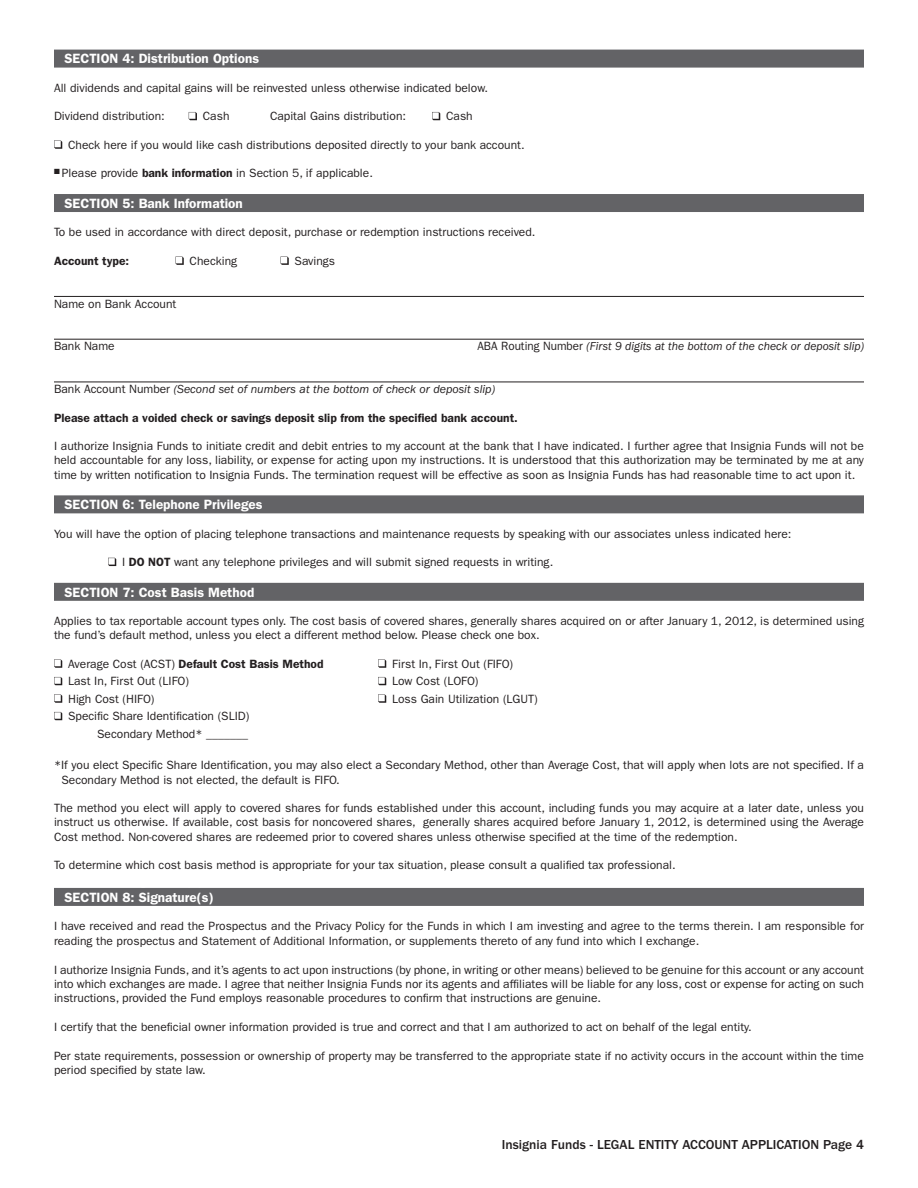
<style>
.page{position:relative;width:918px;height:1188px;background:#fff}
.page>*{position:absolute;margin:0;border:0;box-sizing:border-box;transform-origin:0 0}
.Section_Header{font:600 13.5px "ITC Franklin Gothic Std";color:#fff}
.t1{font:500 13.5px "ITC Franklin Gothic Std";color:#231f20}
.Sub_head{font:12px/14.2px "ITC Franklin Gothic Std";color:#231f20}
.Sub_head-2{font:italic 12px "ITC Franklin Gothic Std";color:#231f20}
.t2{font:600 12px "ITC Franklin Gothic Std";color:#231f20}
.s1{font-weight:600}
.s2{font-style:normal}
.s3{font-weight:400}
</style>
<div class="page">
<div style="left:54px;top:50px;width:810px;height:18px;background:#636366"></div>
<div style="left:54px;top:194px;width:810px;height:18px;background:#636366"></div>
<hr style="left:54px;top:296px;width:810px;height:1px;background:#231f20">
<hr style="left:54px;top:339px;width:810px;height:1px;background:#231f20">
<hr style="left:54px;top:382px;width:810px;height:1px;background:#231f20">
<div style="left:54px;top:495px;width:810px;height:18px;background:#636366"></div>
<div style="left:54px;top:583px;width:810px;height:18px;background:#636366"></div>
<div style="left:54px;top:888px;width:810px;height:18px;background:#636366"></div>
<svg style="left:189px;top:112px;width:8px;height:8px"></svg>
<svg style="left:432px;top:112px;width:8px;height:8px"></svg>
<svg style="left:54px;top:140px;width:8px;height:9px"></svg>
<svg style="left:176px;top:257px;width:8px;height:8px"></svg>
<svg style="left:280px;top:257px;width:9px;height:8px"></svg>
<svg style="left:108px;top:558px;width:8px;height:8px"></svg>
<svg style="left:54px;top:659px;width:8px;height:9px"></svg>
<svg style="left:378px;top:659px;width:8px;height:9px"></svg>
<svg style="left:54px;top:677px;width:8px;height:8px"></svg>
<svg style="left:378px;top:677px;width:8px;height:8px"></svg>
<svg style="left:54px;top:694px;width:8px;height:9px"></svg>
<svg style="left:378px;top:694px;width:8px;height:9px"></svg>
<svg style="left:54px;top:712px;width:8px;height:8px"></svg>
<p class="Section_Header" style="left:64px;top:51px;width:196px">SECTION 4: Distribution Options</p>
<p class="Sub_head" style="left:54px;top:81px;width:436px">All dividends and capital gains will be reinvested unless otherwise indicated below.</p>
<p class="Sub_head" style="left:54px;top:109px;width:112px">Dividend distribution:</p>
<p class="Sub_head" style="left:203px;top:109px;width:28px">Cash</p>
<p class="Sub_head" style="left:270px;top:109px;width:138px">Capital Gains distribution:</p>
<p class="Sub_head" style="left:446px;top:109px;width:28px">Cash</p>
<p class="Sub_head" style="left:68px;top:138px;width:458px">Check here if you would like cash distributions deposited directly to your bank account.</p>
<p class="Sub_head" style="left:54px;top:166px;width:320px">■ Please provide <span class="s1">bank information</span> in Section 5, if applicable.</p>
<p class="Section_Header" style="left:64px;top:195px;width:180px">SECTION 5: Bank Information</p>
<p class="Sub_head" style="left:54px;top:225px;width:483px">To be used in accordance with direct deposit, purchase or redemption instructions received.</p>
<p class="t2" style="left:54px;top:254px;width:77px">Account type:</p>
<p class="Sub_head" style="left:190px;top:254px;width:49px">Checking</p>
<p class="Sub_head" style="left:295px;top:254px;width:42px">Savings</p>
<p class="Sub_head" style="left:54px;top:297px;width:124px">Name on Bank Account</p>
<p class="Sub_head" style="left:54px;top:339px;width:62px">Bank Name</p>
<p class="Sub_head-2" style="left:477px;top:340px;width:388px"><span class="s2">ABA Routing Number</span> (First 9 digits at the bottom of the check or deposit slip)</p>
<p class="Sub_head-2" style="left:54px;top:382px;width:443px"><span class="s2">Bank Account Number</span> (Second set of numbers at the bottom of check or deposit slip)</p>
<p class="t2" style="left:54px;top:410px;width:465px">Please attach a voided check or savings deposit slip from the specified bank account.</p>
<p class="Sub_head" style="left:54px;top:439px;width:811px;text-align:justify">I authorize Insignia Funds to initiate credit and debit entries to my account at the bank that I have indicated. I further agree that Insignia Funds will not be held accountable for any loss, liability, or expense for acting upon my instructions. It is understood that this authorization may be terminated by me at any time by written notification to Insignia Funds. The termination request will be effective as soon as Insignia Funds has had reasonable time to act upon it.</p>
<p class="Section_Header" style="left:64px;top:496px;width:200px">SECTION 6: Telephone Privileges</p>
<p class="Sub_head" style="left:54px;top:526px;width:739px">You will have the option of placing telephone transactions and maintenance requests by speaking with our associates unless indicated here:</p>
<p class="Sub_head" style="left:122px;top:555px;width:433px">I <span class="s1">DO NOT</span> want any telephone privileges and will submit signed requests in writing.</p>
<p class="Section_Header" style="left:64px;top:584px;width:191px">SECTION 7: Cost Basis Method</p>
<p class="Sub_head" style="left:54px;top:614px;width:812px">Applies to tax reportable account types only. The cost basis of covered shares, generally shares acquired on or after January 1, 2012, is determined using the fund’s default method, unless you elect a different method below. Please check one box.</p>
<p class="t2" style="left:68px;top:657px;width:257px"><span class="s3">Average Cost (ACST)</span> Default Cost Basis Method</p>
<p class="Sub_head" style="left:392px;top:657px;width:123px">First In, First Out (FIFO)</p>
<p class="Sub_head" style="left:68px;top:674px;width:122px">Last In, First Out (LIFO)</p>
<p class="Sub_head" style="left:392px;top:674px;width:88px">Low Cost (LOFO)</p>
<p class="Sub_head" style="left:68px;top:692px;width:88px">High Cost (HIFO)</p>
<p class="Sub_head" style="left:392px;top:692px;width:147px">Loss Gain Utilization (LGUT)</p>
<p class="Sub_head" style="left:68px;top:709px;width:183px">Specific Share Identification (SLID)</p>
<p class="Sub_head" style="left:97px;top:727px;width:153px">Secondary Method* _______</p>
<p class="Sub_head" style="left:62px;top:758px;width:804px;text-indent:-8px">*If you elect Specific Share Identification, you may also elect a Secondary Method, other than Average Cost, that will apply when lots are not specified. If a<br>Secondary Method is not elected, the default is FIFO.</p>
<p class="Sub_head" style="left:54px;top:801px;width:812px;text-align:justify">The method you elect will apply to covered shares for funds established under this account, including funds you may acquire at a later date, unless you instruct us otherwise. If available, cost basis for noncovered shares, generally shares acquired before January 1, 2012, is determined using the Average Cost method. Non-covered shares are redeemed prior to covered shares unless otherwise specified at the time of the redemption.</p>
<p class="Sub_head" style="left:54px;top:858px;width:623px">To determine which cost basis method is appropriate for your tax situation, please consult a qualified tax professional.</p>
<p class="Section_Header" style="left:64px;top:889px;width:151px">SECTION 8: Signature(s)</p>
<p class="Sub_head" style="left:54px;top:919px;width:812px">I have received and read the Prospectus and the Privacy Policy for the Funds in which I am investing and agree to the terms therein. I am responsible for reading the prospectus and Statement of Additional Information, or supplements thereto of any fund into which I exchange.</p>
<p class="Sub_head" style="left:54px;top:962px;width:812px;text-align:justify">I authorize Insignia Funds, and it’s agents to act upon instructions (by phone, in writing or other means) believed to be genuine for this account or any account into which exchanges are made. I agree that neither Insignia Funds nor its agents and affiliates will be liable for any loss, cost or expense for acting on such instructions, provided the Fund employs reasonable procedures to confirm that instructions are genuine.</p>
<p class="Sub_head" style="left:54px;top:1020px;width:699px">I certify that the beneficial owner information provided is true and correct and that I am authorized to act on behalf of the legal entity.</p>
<p class="Sub_head" style="left:54px;top:1049px;width:811px">Per state requirements, possession or ownership of property may be transferred to the appropriate state if no activity occurs in the account within the time period specified by state law.</p>
<p class="t1" style="left:502px;top:1137px;width:364px">Insignia Funds - LEGAL ENTITY ACCOUNT APPLICATION Page 4</p>
</div>
